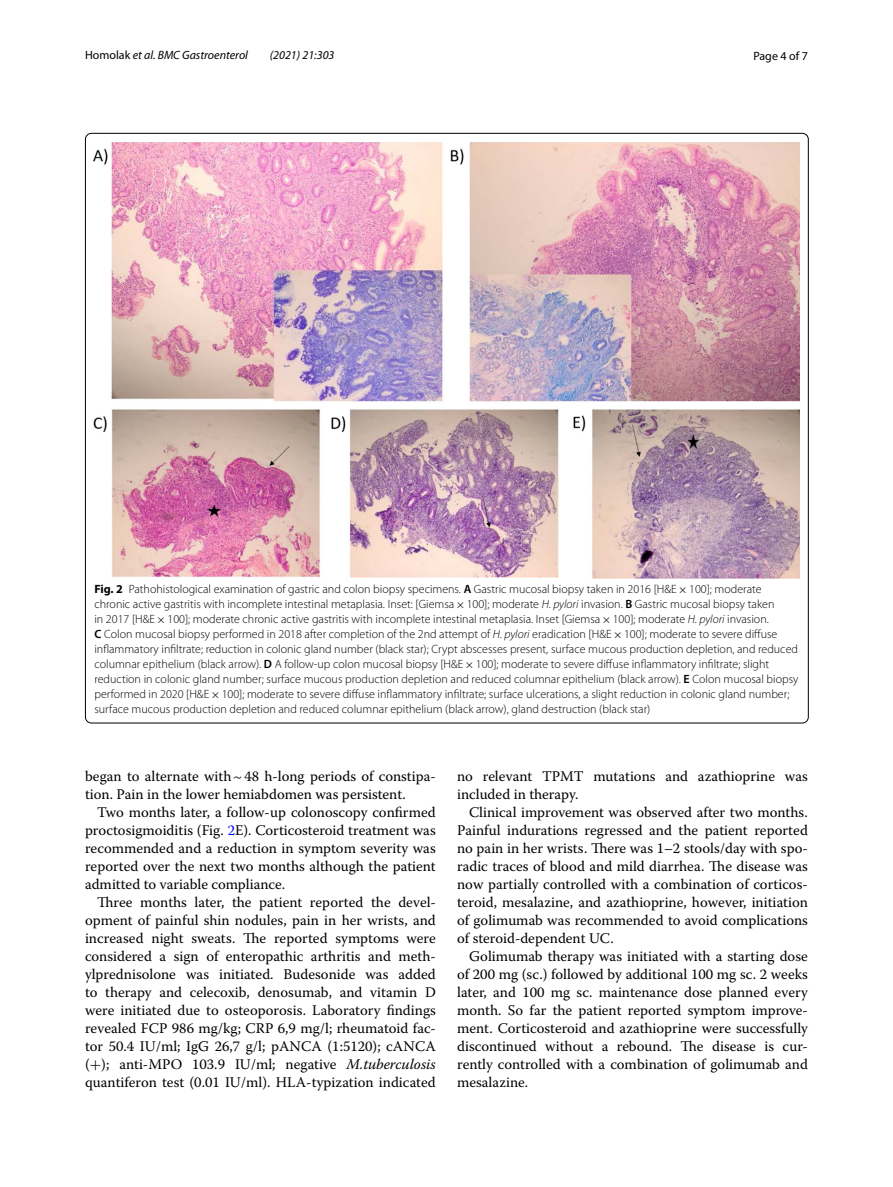
<style>
.page{position:relative;width:893px;height:1187px;background:#fff}
.page>*{position:absolute;margin:0;border:0;box-sizing:border-box;transform-origin:0 0}
.t1{font:14.7px/18px "Warnock Pro";color:#000;text-align:justify}
.t2{font:300 12px/15px "Myriad Pro";color:#000}
.t3{font:italic 12px "Myriad Pro";color:#000}
.t4{font:12px "Myriad Pro";color:#000}
.s1{font-style:normal}
.s2{font-weight:700}
.s3{font-weight:600}
.s4{font-family:"MTSY";font-weight:400}
.s5{font-style:italic}
.s6{color:#00f}
.s7{font-family:"MTSY"}
</style>
<div class="page">
<img style="left:94px;top:142px;width:706px;height:436px">
<p class="t3" style="left:85px;top:48px;width:164px"><span class="s1">Homolak</span> et al. BMC Gastroenterol</p>
<p class="t3" style="left:270px;top:48px;width:66px">(2021) 21:303</p>
<p class="t4" style="left:753px;top:48px;width:56px">Page 4 of 7</p>
<p class="t2" style="left:94px;top:582px;width:706px"><span class="s2">Fig. 2</span> Pathohistological examination of gastric and colon biopsy specimens. <span class="s3">A</span> Gastric mucosal biopsy taken in 2016 [H&amp;E<span class="s4">×</span>100]; moderate chronic active gastritis with incomplete intestinal metaplasia. Inset: [Giemsa<span class="s4">×</span>100]; moderate <span class="s5">H. pylori</span> invasion. <span class="s3">B</span> Gastric mucosal biopsy taken<br>in 2017 [H&amp;E<span class="s4">×</span>100]; moderate chronic active gastritis with incomplete intestinal metaplasia. Inset [Giemsa<span class="s4">×</span>100]; moderate <span class="s5">H. pylori</span> invasion.<br><span class="s3">C</span> Colon mucosal biopsy performed in 2018 after completion of the 2nd attempt of <span class="s5">H. pylori</span> eradication [H&amp;E<span class="s4">×</span>100]; moderate to severe diffuse inflammatory infiltrate; reduction in colonic gland number (black star); Crypt abscesses present, surface mucous production depletion, and reduced columnar epithelium (black arrow). <span class="s3">D</span> A follow-up colon mucosal biopsy [H&amp;E<span class="s4">×</span>100]; moderate to severe diffuse inflammatory infiltrate; slight reduction in colonic gland number; surface mucous production depletion and reduced columnar epithelium (black arrow). <span class="s3">E</span> Colon mucosal biopsy performed in 2020 [H&amp;E<span class="s4">×</span>100]; moderate to severe diffuse inflammatory infiltrate; surface ulcerations, a slight reduction in colonic gland number; surface mucous production depletion and reduced columnar epithelium (black arrow), gland destruction (black star)</p>
<p class="t1" style="left:85px;top:766px;width:352px">began to alternate with~48 h-long periods of constipa&shy;tion. Pain in the lower hemiabdomen was persistent.</p>
<p class="t1" style="left:85px;top:802px;width:352px;text-indent:12px">Two months later, a follow-up colonoscopy confirmed proctosigmoiditis (Fig. <span class="s6">2</span>E). Corticosteroid treatment was recommended and a reduction in symptom severity was reported over the next two months although the patient admitted to variable compliance.</p>
<p class="t1" style="left:85px;top:892px;width:352px;text-indent:12px">Three months later, the patient reported the devel&shy;opment of painful shin nodules, pain in her wrists, and increased night sweats. The reported symptoms were considered a sign of enteropathic arthritis and meth&shy;ylprednisolone was initiated. Budesonide was added to therapy and celecoxib, denosumab, and vitamin D were initiated due to osteoporosis. Laboratory findings revealed FCP 986 mg/kg; CRP 6,9 mg/l; rheumatoid fac&shy;tor 50.4 IU/ml; IgG 26,7 g/l; pANCA (1:5120); cANCA (<span class="s7">+</span>); anti-MPO 103.9 IU/ml; negative <span class="s5">M.tuberculosis </span>quantiferon test (0.01 IU/ml). HLA-typization indicated</p>
<p class="t1" style="left:457px;top:766px;width:352px">no relevant TPMT mutations and azathioprine was included in therapy.</p>
<p class="t1" style="left:457px;top:802px;width:352px;text-indent:12px">Clinical improvement was observed after two months.<br>Painful indurations regressed and the patient reported no pain in her wrists. There was 1–2 stools/day with spo&shy;radic traces of blood and mild diarrhea. The disease was now partially controlled with a combination of corticos&shy;teroid, mesalazine, and azathioprine, however, initiation of golimumab was recommended to avoid complications of steroid-dependent UC.</p>
<p class="t1" style="left:457px;top:946px;width:352px;text-indent:12px">Golimumab therapy was initiated with a starting dose of 200 mg (sc.) followed by additional 100 mg sc. 2 weeks later, and 100 mg sc. maintenance dose planned every month. So far the patient reported symptom improve&shy;ment. Corticosteroid and azathioprine were successfully discontinued without a rebound. The disease is cur&shy;rently controlled with a combination of golimumab and mesalazine.</p>
</div>
